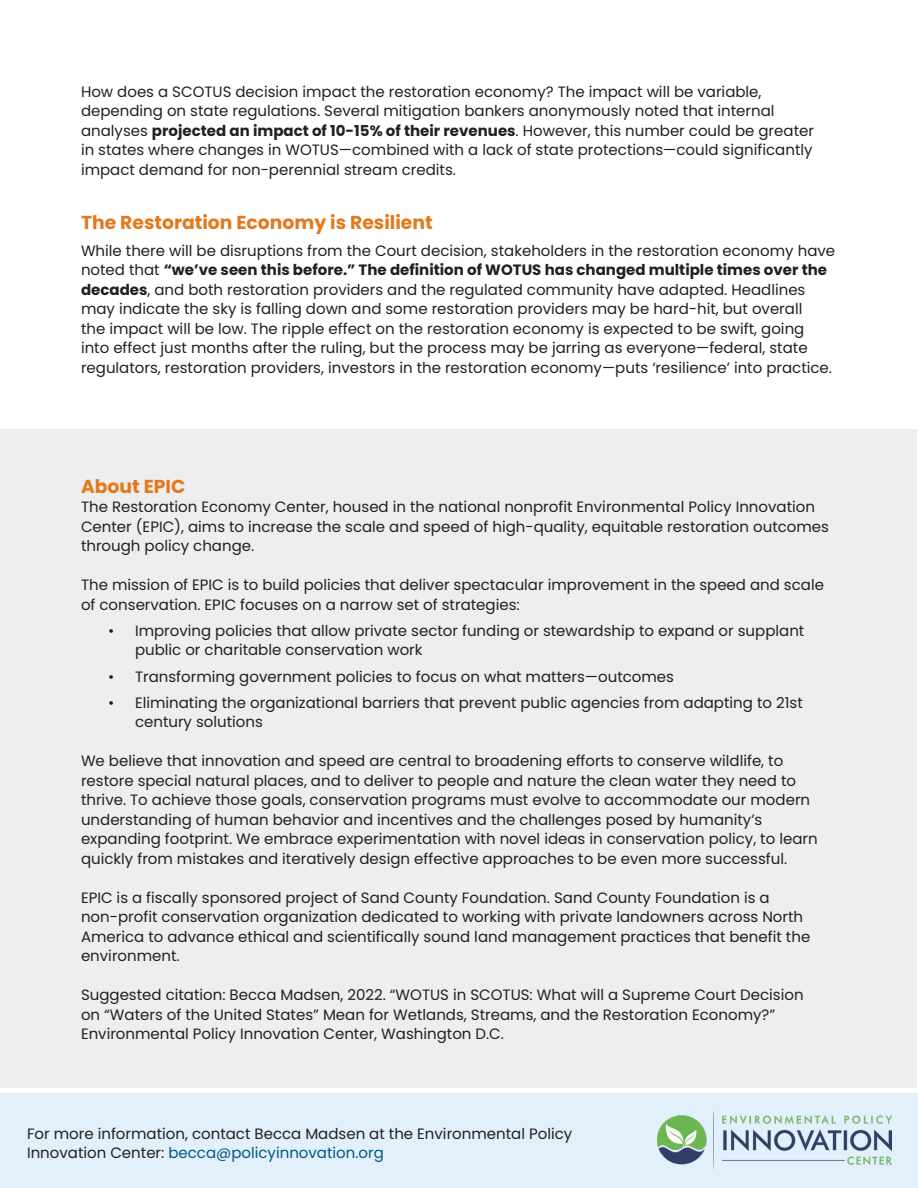
<style>
.page{position:relative;width:918px;height:1188px;background:#fff}
.page>*{position:absolute;margin:0;border:0;box-sizing:border-box;transform-origin:0 0}
.orange_subhead{font:700 18.75px "Poppins";color:#e3791c}
.basic_body_copy{font:700 18.75px "Poppins";color:#e3791c}
.basic_body_copy-2{font:15px/19.5px "Poppins";color:#231f20}
.s1{font-weight:700}
.s2{color:#005883}
</style>
<div class="page">
<div style="left:0;top:1094px;width:918px;height:94px;background:#e1f0fa"></div>
<img style="left:658px;top:1112px;width:234px;height:58px">
<div style="left:1px;top:430px;width:916px;height:658px;background:#eeeeef"></div>
<p class="basic_body_copy-2" style="left:81px;top:82px;width:735px">How does a SCOTUS decision impact the restoration economy? The impact will be variable, depending on state regulations. Several mitigation bankers anonymously noted that internal analyses <span class="s1">projected an impact of 10-15% of their revenues</span>. However, this number could be greater in states where changes in WOTUS—combined with a lack of state protections—could significantly impact demand for non-perennial stream credits.</p>
<p class="orange_subhead" style="left:81px;top:212px;width:353px">The Restoration Economy is Resilient</p>
<p class="basic_body_copy-2" style="left:81px;top:241px;width:756px">While there will be disruptions from the Court decision, stakeholders in the restoration economy have noted that <span class="s1">“we’ve seen this before.” The definition of WOTUS has changed multiple times over the decades</span>, and both restoration providers and the regulated community have adapted. Headlines may indicate the sky is falling down and some restoration providers may be hard-hit, but overall<br>the impact will be low. The ripple effect on the restoration economy is expected to be swift, going into effect just months after the ruling, but the process may be jarring as everyone—federal, state regulators, restoration providers, investors in the restoration economy—puts ‘resilience’ into practice.</p>
<p class="basic_body_copy" style="left:81px;top:475px;width:106px">About EPIC</p>
<p class="basic_body_copy-2" style="left:81px;top:497px;width:750px">The Restoration Economy Center, housed in the national nonprofit Environmental Policy Innovation<br>Center (EPIC), aims to increase the scale and speed of high-quality, equitable restoration outcomes through policy change.</p>
<p class="basic_body_copy-2" style="left:81px;top:575px;width:745px">The mission of EPIC is to build policies that deliver spectacular improvement in the speed and scale of conservation. EPIC focuses on a narrow set of strategies:</p>
<p class="basic_body_copy-2" style="left:135px;top:621px;width:671px;text-indent:-27px">• Improving policies that allow private sector funding or stewardship to expand or supplant public or charitable conservation work</p>
<p class="basic_body_copy-2" style="left:108px;top:667px;width:568px">• Transforming government policies to focus on what matters—outcomes</p>
<p class="basic_body_copy-2" style="left:135px;top:693px;width:669px;text-indent:-27px">• Eliminating the organizational barriers that prevent public agencies from adapting to 21st century solutions</p>
<p class="basic_body_copy-2" style="left:81px;top:752px;width:738px">We believe that innovation and speed are central to broadening efforts to conserve wildlife, to restore special natural places, and to deliver to people and nature the clean water they need to thrive. To achieve those goals, conservation programs must evolve to accommodate our modern understanding of human behavior and incentives and the challenges posed by humanity’s expanding footprint. We embrace experimentation with novel ideas in conservation policy, to learn quickly from mistakes and iteratively design effective approaches to be even more successful.</p>
<p class="basic_body_copy-2" style="left:81px;top:888px;width:731px">EPIC is a fiscally sponsored project of Sand County Foundation. Sand County Foundation is a non-profit conservation organization dedicated to working with private landowners across North America to advance ethical and scientifically sound land management practices that benefit the environment.</p>
<p class="basic_body_copy-2" style="left:81px;top:986px;width:724px">Suggested citation: Becca Madsen, 2022. “WOTUS in SCOTUS: What will a Supreme Court Decision on “Waters of the United States” Mean for Wetlands, Streams, and the Restoration Economy?”<br>Environmental Policy Innovation Center, Washington D.C.</p>
<p class="basic_body_copy-2" style="left:27px;top:1124px;width:547px">For more information, contact Becca Madsen at the Environmental Policy<br>Innovation Center: <span class="s2">becca@policyinnovation.org</span></p>
</div>
